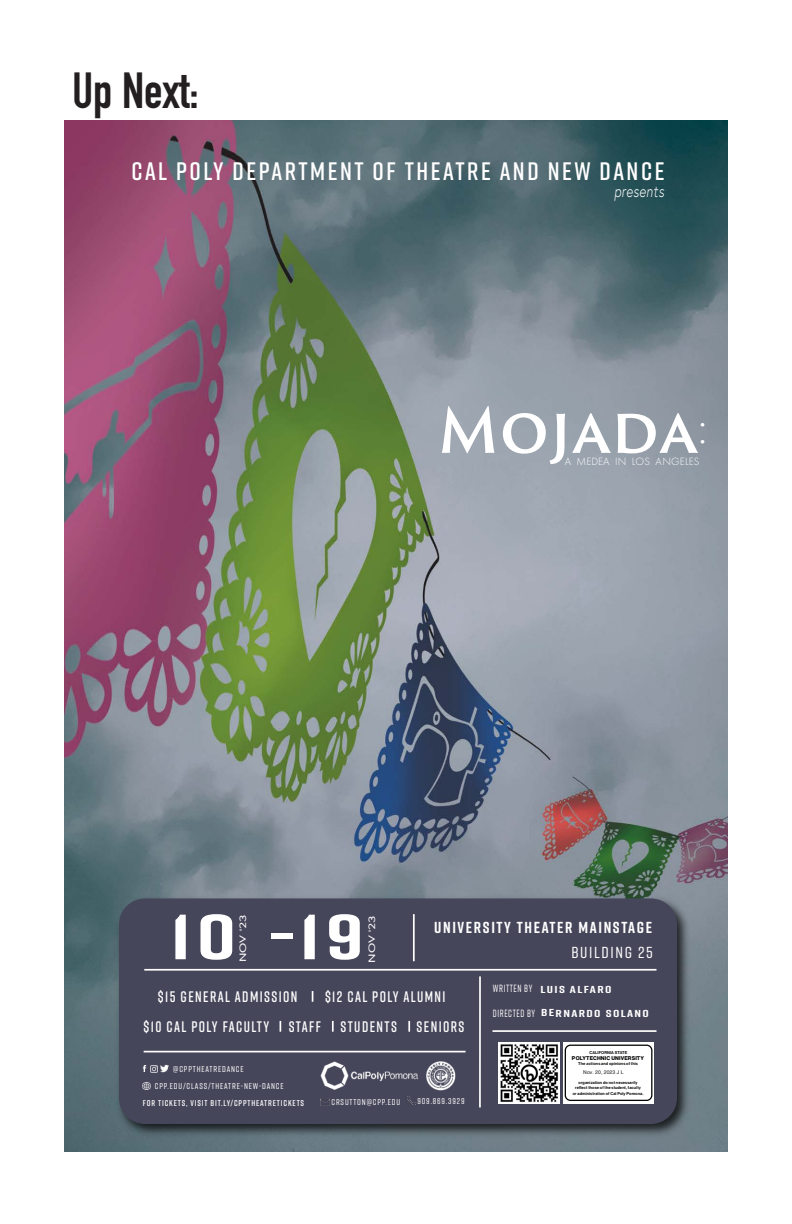
<style>
.page{position:relative;width:792px;height:1224px;background:#fff}
.page>*{position:absolute;margin:0;border:0;box-sizing:border-box;transform-origin:0 0}
.t1{font:700 63.6px "Rift";color:#fff;scale:1.45 1}
.t2{font:700 50px "DIN Condensed";color:#231f20}
.t3{font:300 48px "Futura PT";color:#fff}
.t4{font:600 25.2px "Rift";letter-spacing:.1em;color:#fff}
.t5{font:italic 300 16.8px "Europa";letter-spacing:.03em;color:#fff;scale:.76 1}
.t6{font:700 16px/25px "Rift";letter-spacing:.1em;color:#fff;text-align:right}
.t7{font:600 15.2px "Rift";letter-spacing:.1em;color:#fff;scale:.92 1}
.t8{font:300 11px "Futura PT";letter-spacing:.015em;color:#fff}
.t9{font:700 10.2px "Rift";letter-spacing:.095em;color:#fff;scale:1.39 1}
.t10{font:9.2px "Europa";color:#fff;scale:1.44 1}
.t11{font:500 8.4px "Rift";letter-spacing:.1em;color:#fff}
.t12{font:600 8.4px "Rift";letter-spacing:.1em;color:#fff}
.t13{font:5.4px "N Haas Grotesk DS Pro 75 Bd";letter-spacing:.025em;color:#040503}
.t14{font:5.2px "Helvetica";color:#231f20}
.t15{font:4.2px/5.6px "N Haas Grotesk DS Pro 65 Md";letter-spacing:.025em;color:#040503;text-align:center}
.s1{font-weight:500}
.s2{font-weight:500;font-size:10.4px}
</style>
<div class="page">
<img style="left:64px;top:121px;width:664px;height:1031px">
<svg style="left:73px;top:342px;width:421px;height:372px;background:#867e76"></svg>
<svg style="left:503px;top:413px;width:62px;height:51px"></svg>
<svg style="left:572px;top:413px;width:39px;height:40px"></svg>
<svg style="left:617px;top:413px;width:81px;height:40px"></svg>
<img style="left:113px;top:892px;width:581px;height:249px">
<div style="left:119px;top:898px;width:558px;height:226px;background:#46465b;border-radius:26px"></div>
<hr style="left:144px;top:1051px;width:322px;height:1px;background:#fff">
<svg style="left:408px;top:1021px;width:2px;height:11px"></svg>
<svg style="left:332px;top:1021px;width:2px;height:11px"></svg>
<hr style="left:144px;top:969px;width:513px;height:2px;background:#fff">
<hr style="left:479px;top:976px;width:2px;height:131px;background:#fff">
<hr style="left:492px;top:1030px;width:165px;height:2px;background:#fff">
<hr style="left:413px;top:914px;width:2px;height:47px;background:#fff">
<svg style="left:143px;top:1082px;width:7px;height:8px"></svg>
<svg style="left:142px;top:1065px;width:27px;height:8px"></svg>
<img style="left:426px;top:1061px;width:30px;height:30px">
<img style="left:316px;top:1050px;width:106px;height:56px">
<svg style="left:321px;top:1098px;width:8px;height:8px"></svg>
<svg style="left:407px;top:1095px;width:10px;height:10px"></svg>
<img style="left:498px;top:1042px;width:62px;height:62px">
<div style="left:563px;top:1042px;width:91px;height:62px;background:#fff"></div>
<div style="left:565px;top:1045px;width:87px;height:56px;border:1px solid #040503;border-radius:5px"></div>
<p class="t2" style="left:72px;top:56px;width:128px">Up Next:</p>
<p class="t4" style="left:131px;top:153px;width:535px">CAL POLY DEPARTMENT OF THEATRE AND NEW DANCE</p>
<p class="t5" style="left:614px;top:180px;width:67px">presents</p>
<p class="t3" style="left:698px;top:400px;width:11px">:</p>
<p class="t8" style="left:565px;top:455px;width:136px">A MEDEA IN LOS ANGELES</p>
<p class="t1" style="left:170px;top:891px;width:47px">10</p>
<p class="t10" style="left:237px;top:962px;width:34px;rotate:-90deg">NOV ‘23</p>
<p class="t1" style="left:269px;top:891px;width:67px">-19</p>
<p class="t10" style="left:366px;top:963px;width:34px;rotate:-90deg">NOV ‘23</p>
<p class="t6" style="left:434px;top:915px;width:220px">UNIVERSITY THEATER MAINSTAGE<br><span class="s1">BUILDING 25</span></p>
<p class="t7" style="left:158px;top:985px;width:153px">$15 GENERAL ADMISSION</p>
<p class="t7" style="left:325px;top:985px;width:133px">$12 CAL POLY ALUMNI</p>
<p class="t7" style="left:144px;top:1016px;width:138px">$10 CAL POLY FACULTY</p>
<p class="t7" style="left:289px;top:1016px;width:36px">STAFF</p>
<p class="t7" style="left:341px;top:1016px;width:63px">STUDENTS</p>
<p class="t7" style="left:417px;top:1016px;width:54px">SENIORS</p>
<p class="t11" style="left:173px;top:1063px;width:72px">@CPPTHEATREDANCE</p>
<p class="t11" style="left:155px;top:1080px;width:130px">CPP.EDU/CLASS/THEATRE-NEW-DANCE</p>
<p class="t12" style="left:143px;top:1097px;width:163px">FOR TICKETS, VISIT BIT.LY/CPPTHEATRETICKETS</p>
<p class="t11" style="left:331px;top:1096px;width:70px">CRSUTTON@CPP.EDU</p>
<p class="t11" style="left:417px;top:1096px;width:49px">909.869.3929</p>
<p class="t9" style="left:493px;top:982px;width:87px"><span class="s2">WRITTEN BY</span> LUIS ALFARO</p>
<p class="t9" style="left:493px;top:1006px;width:114px"><span class="s2">DIRECTED BY</span> BERNARDO SOLANO</p>
<p class="t15" style="left:590px;top:1049px;width:39px">CALIFORNIA STATE</p>
<p class="t15" style="left:578px;top:1061px;width:61px">The actions and opinions of this</p>
<p class="t15" style="left:573px;top:1079px;width:72px">organization do not necessarily reflect those of the student, faculty or administration of Cal Poly Pomona.</p>
<p class="t13" style="left:572px;top:1055px;width:74px">POLYTECHNIC UNIVERSITY</p>
<p class="t14" style="left:583px;top:1069px;width:42px">Nov. 20, 2023 J L</p>
</div>
